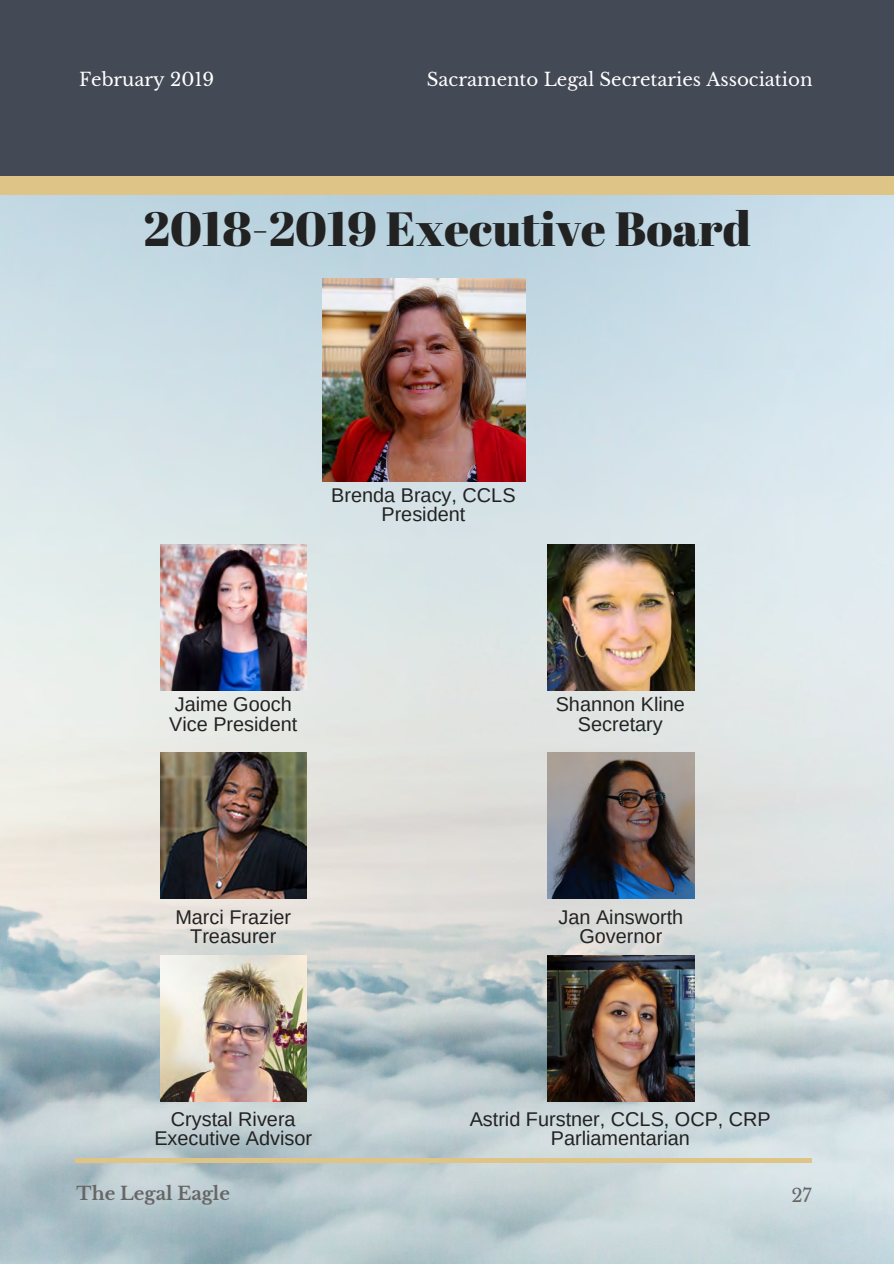
<style>
.page{position:relative;width:894px;height:1264px;background:#fff}
.page>*{position:absolute;margin:0;border:0;box-sizing:border-box;transform-origin:0 0}
.t1{font:48px "Abril Fatface";color:#222}
.t2{font:19.8px/19.2px "Arimo";color:#222;text-align:center}
.t3{font:18.15px "Libre Baskerville";color:#fff}
.t4{font:700 18.15px "Libre Baskerville";color:#666}
.t5{font:18.15px "Libre Baskerville";color:#666}
</style>
<div class="page">
<img style="left:0;top:195px;width:893px;height:1068px">
<div style="left:0;top:163px;width:893px;height:32px;background:#dec587"></div>
<div style="left:0;top:0;width:893px;height:175px;background:#444956"></div>
<hr style="left:75px;top:1158px;width:737px;height:4px;background:#dec587">
<img style="left:322px;top:278px;width:203px;height:203px">
<img style="left:160px;top:544px;width:146px;height:146px">
<img style="left:160px;top:752px;width:146px;height:147px">
<img style="left:160px;top:955px;width:146px;height:146px">
<img style="left:547px;top:955px;width:147px;height:146px">
<img style="left:547px;top:752px;width:147px;height:147px">
<img style="left:547px;top:544px;width:147px;height:146px">
<p class="t3" style="left:79px;top:69px;width:137px">February 2019</p>
<p class="t3" style="left:426px;top:69px;width:387px">Sacramento Legal Secretaries Association</p>
<h1 class="t1" style="left:143px;top:195px;width:608px">2018-2019 Executive Board</h1>
<p class="t2" style="left:331px;top:485px;width:186px">Brenda Bracy, CCLS<br>President</p>
<p class="t2" style="left:169px;top:695px;width:129px;text-align:left">Jaime Gooch<br>Vice President</p>
<p class="t2" style="left:555px;top:695px;width:131px">Shannon Kline<br>Secretary</p>
<p class="t2" style="left:175px;top:907px;width:117px">Marci Frazier<br>Treasurer</p>
<p class="t2" style="left:558px;top:907px;width:126px">Jan Ainsworth<br>Governor</p>
<p class="t2" style="left:154px;top:1109px;width:159px">Crystal Rivera<br>Executive Advisor</p>
<p class="t2" style="left:469px;top:1109px;width:302px">Astrid Furstner, CCLS, OCP, CRP<br>Parliamentarian</p>
<p class="t4" style="left:77px;top:1182px;width:155px">The Legal Eagle</p>
<p class="t5" style="left:791px;top:1183px;width:22px">27</p>
</div>
